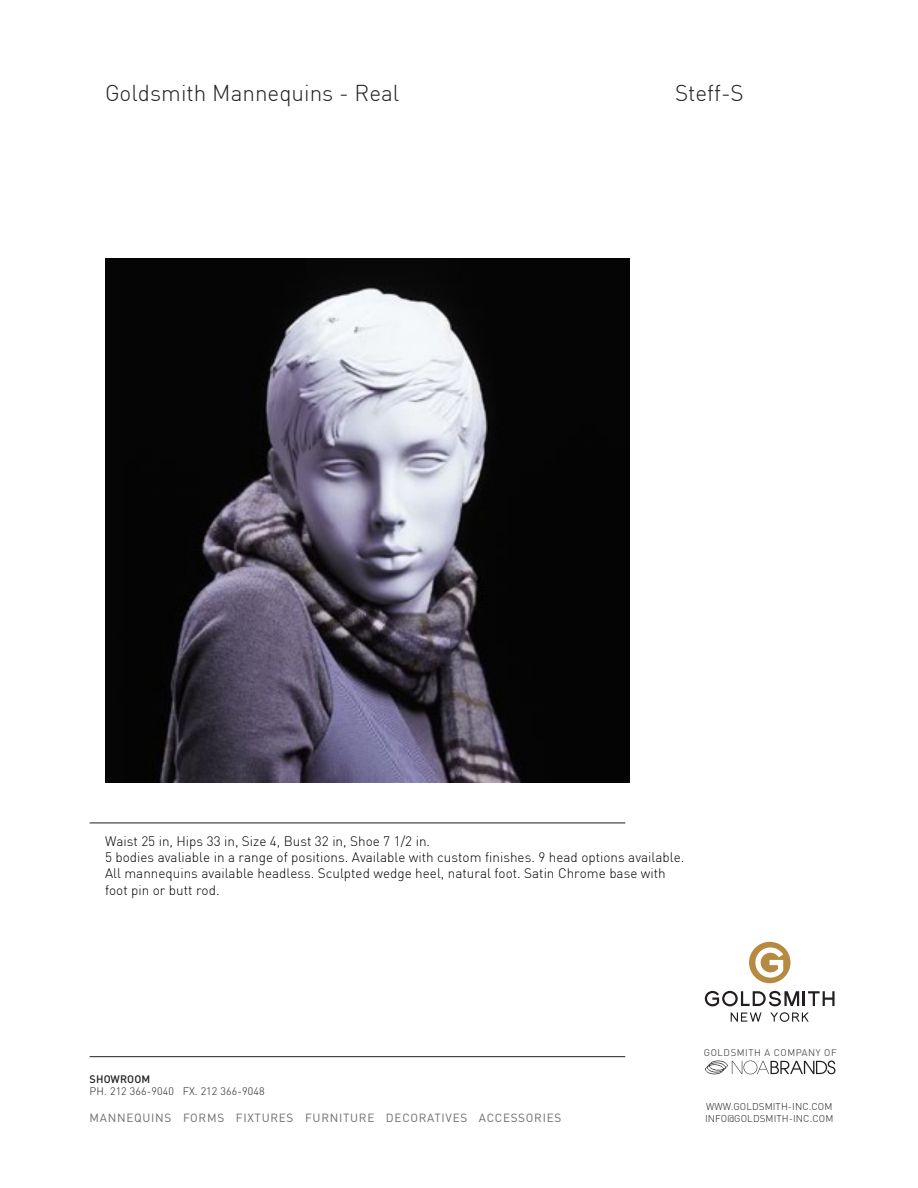
<style>
.page{position:relative;width:918px;height:1188px;background:#fff}
.page>*{position:absolute;margin:0;border:0;box-sizing:border-box;transform-origin:0 0}
.t1{font:300 22.5px "DIN Pro";color:#231f20}
.t2{font:300 13.5px/16.2px "DIN Pro";color:#000}
.t3{font:11.7px "DIN";letter-spacing:.06em;color:#6c6d70}
.t4{font:300 10.8px "DIN";letter-spacing:.01em;color:#231f20}
.t5{font:500 10.8px "DIN";letter-spacing:.01em;color:#231f20}
.t6{font:300 9.75px "DIN";letter-spacing:.01em;color:#231f20}
.t7{font:300 9.6px "DIN";letter-spacing:.06em;color:#231f20}
</style>
<div class="page">
<hr style="left:90px;top:823px;width:535px;height:1px;background:#231f20">
<hr style="left:90px;top:1056px;width:535px;height:1px;background:#231f20">
<div style="left:749px;top:942px;width:42px;height:41px;background:#b68b41;border-radius:50%"></div>
<svg style="left:705px;top:991px;width:130px;height:15px"></svg>
<svg style="left:731px;top:1013px;width:30px;height:9px"></svg>
<svg style="left:770px;top:1012px;width:39px;height:10px"></svg>
<svg style="left:755px;top:947px;width:28px;height:31px"></svg>
<svg style="left:705px;top:1061px;width:130px;height:13px"></svg>
<img style="left:105px;top:258px;width:525px;height:525px">
<h1 class="t1" style="left:105px;top:83px;width:296px">Goldsmith Mannequins - Real</h1>
<h1 class="t1" style="left:675px;top:83px;width:70px">Steff-S</h1>
<p class="t2" style="left:105px;top:834px;width:581px">Waist 25 in, Hips 33 in, Size 4, Bust 32 in, Shoe 7 1/2 in.<br>5 bodies avaliable in a range of positions. Available with custom finishes. 9 head options available.<br>All mannequins available headless. Sculpted wedge heel, natural foot. Satin Chrome base with foot pin or butt rod.</p>
<p class="t5" style="left:90px;top:1072px;width:62px">SHOWROOM</p>
<p class="t4" style="left:90px;top:1085px;width:177px">PH. 212 366-9040 FX. 212 366-9048</p>
<p class="t3" style="left:90px;top:1110px;width:473px">MANNEQUINS FORMS FIXTURES FURNITURE DECORATIVES ACCESSORIES</p>
<p class="t7" style="left:704px;top:1047px;width:134px">GOLDSMITH A COMPANY OF</p>
<p class="t6" style="left:706px;top:1100px;width:128px">WWW.GOLDSMITH-INC.COM</p>
<p class="t6" style="left:705px;top:1112px;width:130px">INFO@GOLDSMITH-INC.COM</p>
</div>
